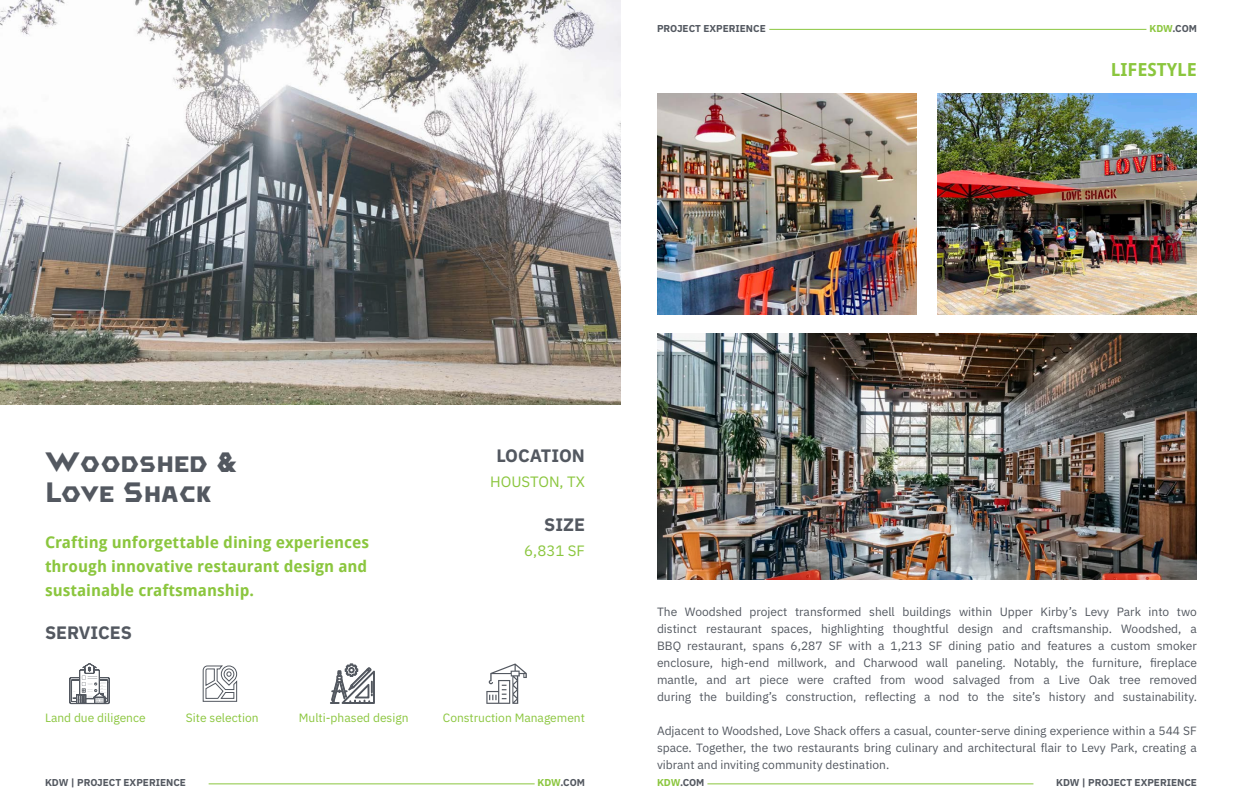
<style>
.page{position:relative;width:1242px;height:810px;background:#fff}
.page>*{position:absolute;margin:0;border:0;box-sizing:border-box;transform-origin:0 0}
.Paragraph_Style1{font:28px "KDW Sans";color:#535860}
.Paragraph_Style1-2{font:700 18px "IBM Plex Sans";color:#535860}
.Paragraph_Style16{font:700 18px "Droid Sans";color:#8bc63e}
.Paragraph_Style1-3{font:700 16px/24px "Droid Sans";color:#8bc63e;text-align:justify}
.Paragraph_Style1-4{font:15px "IBM Plex Sans";color:#8bc63e}
.Paragraph_Style1-5{font:12px/17px "IBM Plex Sans";color:#535860;text-align:justify}
.Paragraph_Style1-6{font:12px "IBM Plex Sans";color:#8bc63e}
.Paragraph_Style1-7{font:700 10px "IBM Plex Sans";color:#535860}
.s1{color:#8bc63e}
</style>
<div class="page">
<img style="left:0;top:0;width:621px;height:405px">
<hr style="left:209px;top:784px;width:326px;height:1px;background:#8bc63e">
<svg style="left:486px;top:663px;width:41px;height:41px"></svg>
<svg style="left:330px;top:663px;width:45px;height:41px"></svg>
<svg style="left:202px;top:665px;width:36px;height:37px"></svg>
<svg style="left:69px;top:663px;width:41px;height:42px"></svg>
<img style="left:657px;top:94px;width:259px;height:221px">
<img style="left:938px;top:94px;width:259px;height:221px">
<hr style="left:707px;top:784px;width:326px;height:1px;background:#8bc63e">
<hr style="left:769px;top:29px;width:377px;height:1px;background:#8bc63e">
<img style="left:657px;top:334px;width:540px;height:245px">
<p class="Paragraph_Style1-7" style="left:657px;top:20px;width:110px">PROJECT EXPERIENCE</p>
<p class="Paragraph_Style1-7" style="left:1150px;top:20px;width:49px"><span class="s1">KDW</span>.COM</p>
<p class="Paragraph_Style16" style="left:1111px;top:57px;width:88px">LIFESTYLE</p>
<p class="Paragraph_Style1" style="left:45px;top:446px;width:194px">Woodshed &amp;</p>
<p class="Paragraph_Style1" style="left:45px;top:476px;width:168px">Love Shack</p>
<p class="Paragraph_Style1-3" style="left:45px;top:530px;width:326px">Crafting unforgettable dining experiences through innovative restaurant design and sustainable craftsmanship.</p>
<p class="Paragraph_Style1-2" style="left:45px;top:618px;width:89px">SERVICES</p>
<p class="Paragraph_Style1-2" style="left:496px;top:441px;width:90px">LOCATION</p>
<p class="Paragraph_Style1-4" style="left:490px;top:470px;width:96px">HOUSTON, TX</p>
<p class="Paragraph_Style1-2" style="left:544px;top:510px;width:42px">SIZE</p>
<p class="Paragraph_Style1-4" style="left:524px;top:539px;width:62px">6,831 SF</p>
<p class="Paragraph_Style1-6" style="left:45px;top:709px;width:102px">Land due diligence</p>
<p class="Paragraph_Style1-6" style="left:186px;top:709px;width:74px">Site selection</p>
<p class="Paragraph_Style1-6" style="left:299px;top:709px;width:111px">Multi-phased design</p>
<p class="Paragraph_Style1-6" style="left:443px;top:709px;width:144px">Construction Management</p>
<p class="Paragraph_Style1-7" style="left:45px;top:775px;width:142px">KDW | PROJECT EXPERIENCE</p>
<p class="Paragraph_Style1-7" style="left:538px;top:775px;width:49px"><span class="s1">KDW</span>.COM</p>
<p class="Paragraph_Style1-5" style="left:657px;top:602px;width:542px">The Woodshed project transformed shell buildings within Upper Kirby’s Levy Park into two distinct restaurant spaces, highlighting thoughtful design and craftsmanship. Woodshed, a BBQ restaurant, spans 6,287 SF with a 1,213 SF dining patio and features a custom smoker enclosure, high-end millwork, and Charwood wall paneling. Notably, the furniture, fireplace mantle, and art piece were crafted from wood salvaged from a Live Oak tree removed during the building’s construction, reflecting a nod to the site’s history and sustainability.</p>
<p class="Paragraph_Style1-5" style="left:657px;top:721px;width:542px">Adjacent to Woodshed, Love Shack offers a casual, counter-serve dining experience within a 544 SF space. Together, the two restaurants bring culinary and architectural flair to Levy Park, creating a vibrant and inviting community destination.</p>
<p class="Paragraph_Style1-7" style="left:657px;top:775px;width:49px"><span class="s1">KDW</span>.COM</p>
<p class="Paragraph_Style1-7" style="left:1056px;top:775px;width:142px">KDW | PROJECT EXPERIENCE</p>
</div>
